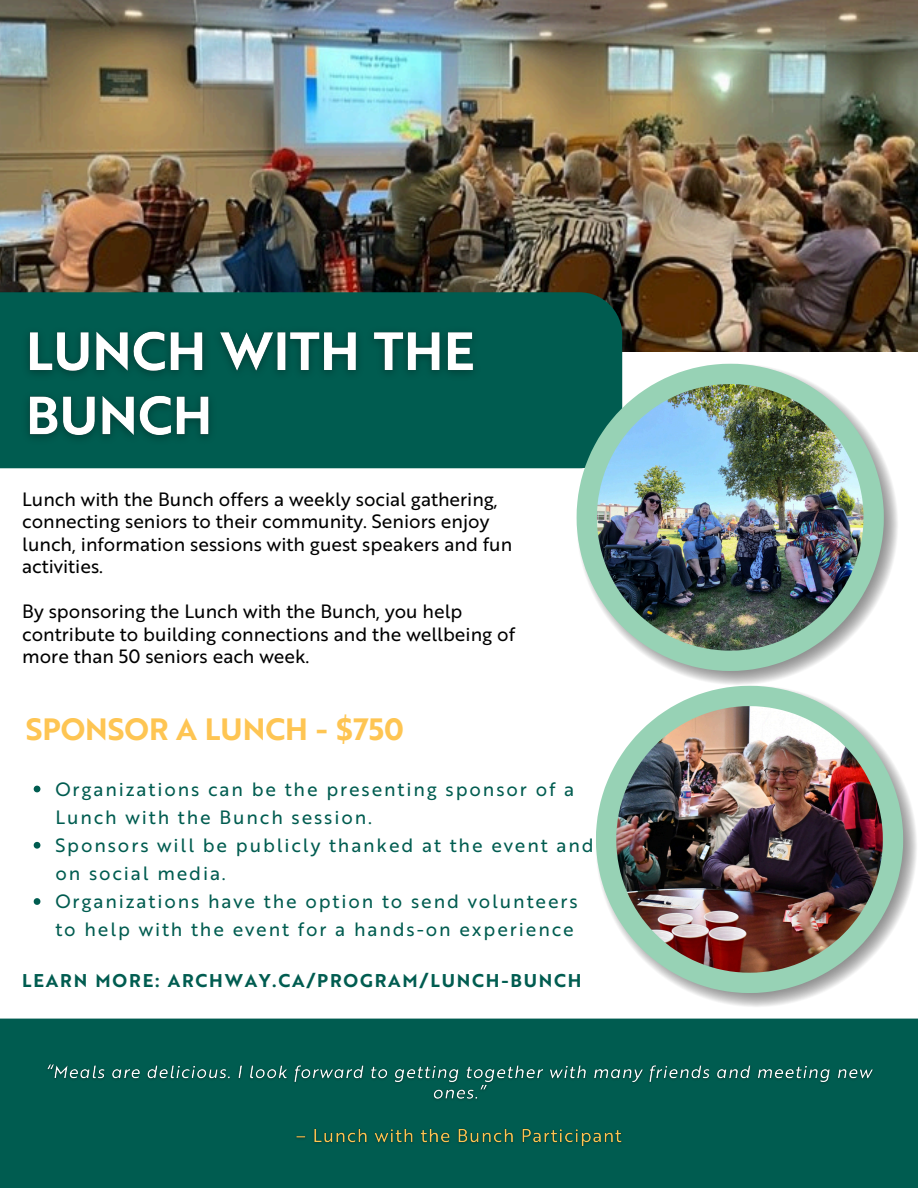
<style>
.page{position:relative;width:918px;height:1188px;background:#fff}
.page>*{position:absolute;margin:0;border:0;box-sizing:border-box;transform-origin:0 0}
.t1{font:30px "Brother 1816 Bold";color:#fec553}
.t2{font:18.75px/22.5px "Brother 1816 Regular";color:#000}
.t3{font:18.75px/28.2px "Brother 1816 Regular";letter-spacing:.1em;color:#005c50}
.t4{font:18px "Brother 1816 Bold";letter-spacing:.1em;color:#005c50}
</style>
<div class="page">
<div style="left:0;top:1019px;width:918px;height:169px;background:#005c50"></div>
<img style="left:0;top:0;width:918px;height:351px">
<div style="left:0;top:292px;width:622px;height:176px;background:#005c50"></div>
<img style="left:28px;top:331px;width:445px;height:108px">
<img style="left:675px;top:462px;width:223px;height:224px">
<svg style="left:577px;top:364px;width:307px;height:307px"></svg>
<img style="left:597px;top:384px;width:267px;height:267px">
<img style="left:694px;top:784px;width:223px;height:223px">
<svg style="left:596px;top:686px;width:307px;height:307px"></svg>
<img style="left:616px;top:706px;width:267px;height:267px">
<img style="left:42px;top:1059px;width:838px;height:93px">
<svg style="left:34px;top:786px;width:6px;height:6px"></svg>
<svg style="left:34px;top:842px;width:6px;height:7px"></svg>
<svg style="left:34px;top:898px;width:6px;height:7px"></svg>
<p class="t2" style="left:22px;top:486px;width:492px">Lunch with the Bunch offers a weekly social gathering, connecting seniors to their community. Seniors enjoy lunch, information sessions with guest speakers and fun activities.</p>
<p class="t2" style="left:22px;top:599px;width:494px">By sponsoring the Lunch with the Bunch, you help contribute to building connections and the wellbeing of more than 50 seniors each week.</p>
<p class="t1" style="left:26px;top:707px;width:379px">SPONSOR A LUNCH - $750</p>
<p class="t3" style="left:55px;top:774px;width:520px">Organizations can be the presenting sponsor of a<br>Lunch with the Bunch session.</p>
<h2 class="t3" style="left:55px;top:830px;width:540px">Sponsors will be publicly thanked at the event and on social media.</h2>
<p class="t3" style="left:55px;top:886px;width:524px">Organizations have the option to send volunteers to help with the event for a hands-on experience</p>
<p class="t4" style="left:22px;top:967px;width:561px">LEARN MORE: ARCHWAY.CA/PROGRAM/LUNCH-BUNCH</p>
</div>
